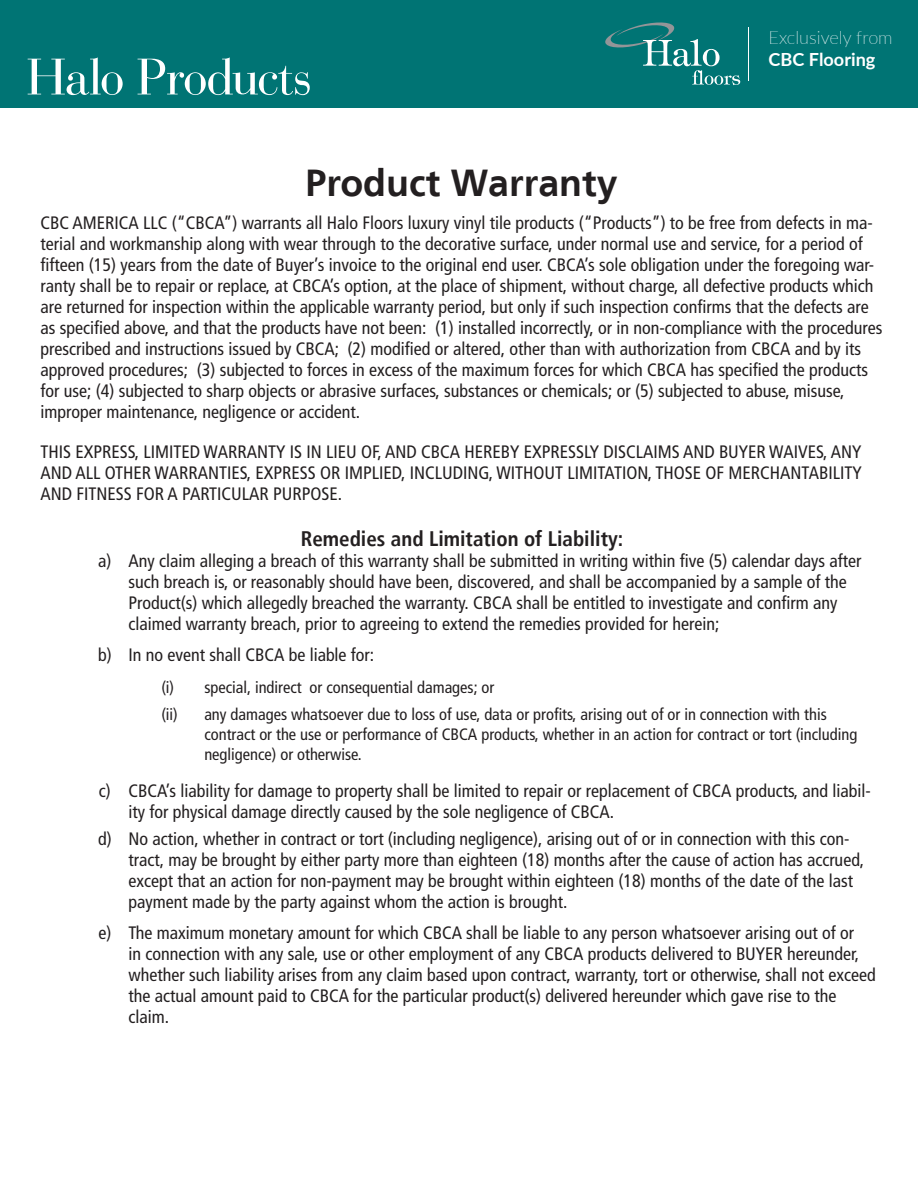
<style>
.page{position:relative;width:918px;height:1188px;background:#fff}
.page>*{position:absolute;margin:0;border:0;box-sizing:border-box;transform-origin:0 0}
.t1{font:54px "Bauer Bodoni BT";letter-spacing:-.005em;color:#fff}
.t2{font:700 37.5px "Frutiger LT";color:#231f20}
.Table_Header{font:700 condensed 21px "Frutiger LT";color:#231f20}
.t3{font:100 18.15px "Lato";color:#fff}
.t4{font:700 18.15px "Lato";color:#fff}
.Table_Header-2{font:condensed 18px/21px "Frutiger LT";color:#231f20}
.t5{font:condensed 16.5px/19.8px "Frutiger LT";color:#231f20}
</style>
<div class="page">
<div style="left:0;top:0;width:918px;height:108px;background:#007474"></div>
<hr style="left:748px;top:27px;width:1px;height:54px;background:#fff">
<svg style="left:605px;top:23px;width:135px;height:62px"></svg>
<p class="t1" style="left:27px;top:44px;width:286px">Halo Products</p>
<p class="t3" style="left:769px;top:25px;width:125px">Exclusively from</p>
<p class="t4" style="left:769px;top:46px;width:108px">CBC Flooring</p>
<p class="t2" style="left:306px;top:161px;width:313px">Product Warranty</p>
<p class="Table_Header-2" style="left:40px;top:213px;width:843px">CBC AMERICA LLC (“CBCA”) warrants all Halo Floors luxury vinyl tile products (“Products”) to be free from defects in ma&shy;terial and workmanship along with wear through to the decorative surface, under normal use and service, for a period of fifteen (15) years from the date of Buyer’s invoice to the original end user. CBCA’s sole obligation under the foregoing war&shy;ranty shall be to repair or replace, at CBCA’s option, at the place of shipment, without charge, all defective products which are returned for inspection within the applicable warranty period, but only if such inspection confirms that the defects are as specified above, and that the products have not been: (1) installed incorrectly, or in non-compliance with the procedures prescribed and instructions issued by CBCA; (2) modified or altered, other than with authorization from CBCA and by its approved procedures; (3) subjected to forces in excess of the maximum forces for which CBCA has specified the products for use; (4) subjected to sharp objects or abrasive surfaces, substances or chemicals; or (5) subjected to abuse, misuse, improper maintenance, negligence or accident.</p>
<p class="Table_Header-2" style="left:40px;top:441px;width:823px;text-align:justify">THIS EXPRESS, LIMITED WARRANTY IS IN LIEU OF, AND CBCA HEREBY EXPRESSLY DISCLAIMS AND BUYER WAIVES, ANY AND ALL OTHER WARRANTIES, EXPRESS OR IMPLIED, INCLUDING, WITHOUT LIMITATION, THOSE OF MERCHANTABILITY AND FITNESS FOR A PARTICULAR PURPOSE.</p>
<p class="Table_Header" style="left:301px;top:527px;width:324px">Remedies and Limitation of Liability:</p>
<p class="Table_Header-2" style="left:98px;top:550px;width:15px">a)</p>
<p class="Table_Header-2" style="left:128px;top:550px;width:735px">Any claim alleging a breach of this warranty shall be submitted in writing within five (5) calendar days after such breach is, or reasonably should have been, discovered, and shall be accompanied by a sample of the Product(s) which allegedly breached the warranty. CBCA shall be entitled to investigate and confirm any claimed warranty breach, prior to agreeing to extend the remedies provided for herein;</p>
<p class="Table_Header-2" style="left:98px;top:645px;width:15px">b)</p>
<p class="Table_Header-2" style="left:128px;top:645px;width:247px">In no event shall CBCA be liable for:</p>
<p class="t5" style="left:161px;top:677px;width:14px">(i)</p>
<p class="t5" style="left:204px;top:677px;width:292px">special, indirect or consequential damages; or</p>
<p class="t5" style="left:161px;top:704px;width:18px">(ii)</p>
<p class="t5" style="left:204px;top:704px;width:655px">any damages whatsoever due to loss of use, data or profits, arising out of or in connection with this contract or the use or performance of CBCA products, whether in an action for contract or tort (including negligence) or otherwise.</p>
<p class="Table_Header-2" style="left:99px;top:781px;width:14px">c)</p>
<p class="Table_Header-2" style="left:128px;top:781px;width:744px">CBCA’s liability for damage to property shall be limited to repair or replacement of CBCA products, and liabil&shy;ity for physical damage directly caused by the sole negligence of CBCA.</p>
<p class="Table_Header-2" style="left:98px;top:828px;width:15px">d)</p>
<p class="Table_Header-2" style="left:128px;top:828px;width:737px">No action, whether in contract or tort (including negligence), arising out of or in connection with this con&shy;tract, may be brought by either party more than eighteen (18) months after the cause of action has accrued, except that an action for non-payment may be brought within eighteen (18) months of the date of the last payment made by the party against whom the action is brought.</p>
<p class="Table_Header-2" style="left:99px;top:923px;width:14px">e)</p>
<p class="Table_Header-2" style="left:128px;top:923px;width:749px">The maximum monetary amount for which CBCA shall be liable to any person whatsoever arising out of or<br>in connection with any sale, use or other employment of any CBCA products delivered to BUYER hereunder, whether such liability arises from any claim based upon contract, warranty, tort or otherwise, shall not exceed the actual amount paid to CBCA for the particular product(s) delivered hereunder which gave rise to the claim.</p>
</div>
